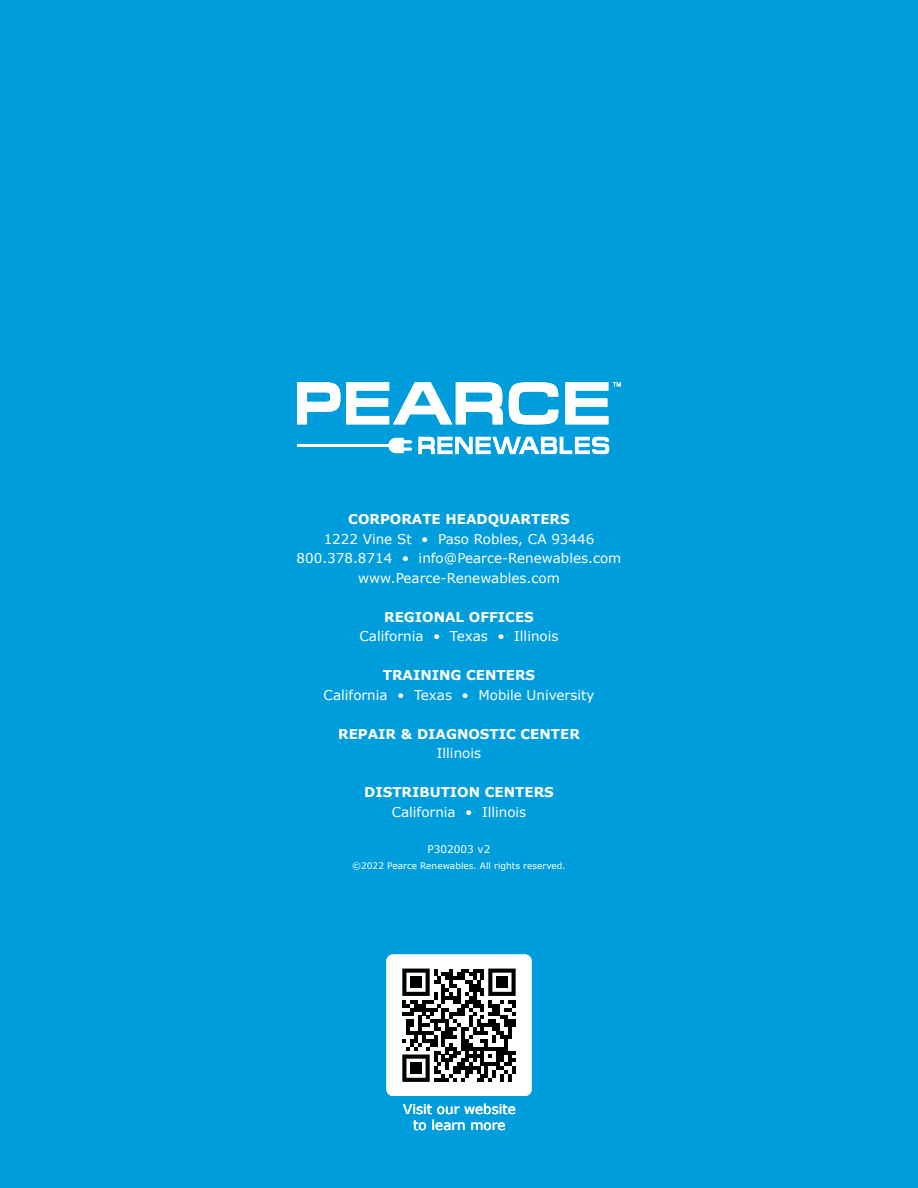
<style>
.page{position:relative;width:918px;height:1188px;background:#009ddc}
.page>*{position:absolute;margin:0;border:0;box-sizing:border-box;transform-origin:0 0}
.t1{font:13.5px/19.5px "Verdana";color:#fff;text-align:center}
.t2{font:700 13.5px "Verdana";color:#fff}
.t3{font:10.5px "Verdana";color:#fff}
.t4{font:9px "Verdana";color:#fff}
</style>
<div class="page">
<div style="left:386px;top:954px;width:146px;height:142px;background:#fff;border-radius:6px"></div>
<svg style="left:402px;top:969px;width:114px;height:113px"></svg>
<div style="left:410px;top:976px;width:12px;height:12px;background:#000"></div>
<div style="left:496px;top:976px;width:12px;height:12px;background:#000"></div>
<div style="left:410px;top:1062px;width:12px;height:12px;background:#000"></div>
<svg style="left:297px;top:382px;width:43px;height:42px"></svg>
<svg style="left:346px;top:382px;width:157px;height:42px"></svg>
<svg style="left:509px;top:382px;width:49px;height:42px"></svg>
<svg style="left:419px;top:437px;width:190px;height:17px"></svg>
<hr style="left:297px;top:444px;width:99px;height:3px;background:#fff">
<svg style="left:389px;top:438px;width:15px;height:15px"></svg>
<hr style="left:397px;top:440px;width:15px;height:3px;background:#fff">
<hr style="left:397px;top:448px;width:15px;height:3px;background:#fff">
<svg style="left:565px;top:382px;width:56px;height:42px"></svg>
<p class="t2" style="left:348px;top:511px;width:223px">CORPORATE HEADQUARTERS</p>
<p class="t1" style="left:297px;top:529px;width:326px">1222 Vine St • Paso Robles, CA 93446<br>800.378.8714 • info@Pearce-Renewables.com www.Pearce-Renewables.com</p>
<p class="t2" style="left:384px;top:608px;width:151px">REGIONAL OFFICES</p>
<p class="t1" style="left:360px;top:627px;width:201px">California • Texas • Illinois</p>
<p class="t2" style="left:383px;top:667px;width:154px">TRAINING CENTERS</p>
<p class="t1" style="left:324px;top:685px;width:272px">California • Texas • Mobile University</p>
<p class="t2" style="left:338px;top:725px;width:243px">REPAIR &amp; DIAGNOSTIC CENTER</p>
<p class="t1" style="left:437px;top:744px;width:46px">Illinois</p>
<p class="t2" style="left:364px;top:784px;width:191px">DISTRIBUTION CENTERS</p>
<p class="t1" style="left:392px;top:802px;width:136px">California • Illinois</p>
<p class="t3" style="left:428px;top:842px;width:64px">P302003 v2</p>
<p class="t4" style="left:352px;top:860px;width:215px">©2022 Pearce Renewables. All rights reserved.</p>
<p class="t1" style="left:403px;top:1101px;width:114px;line-height:16.5px">Visit our website to learn more</p>
</div>
